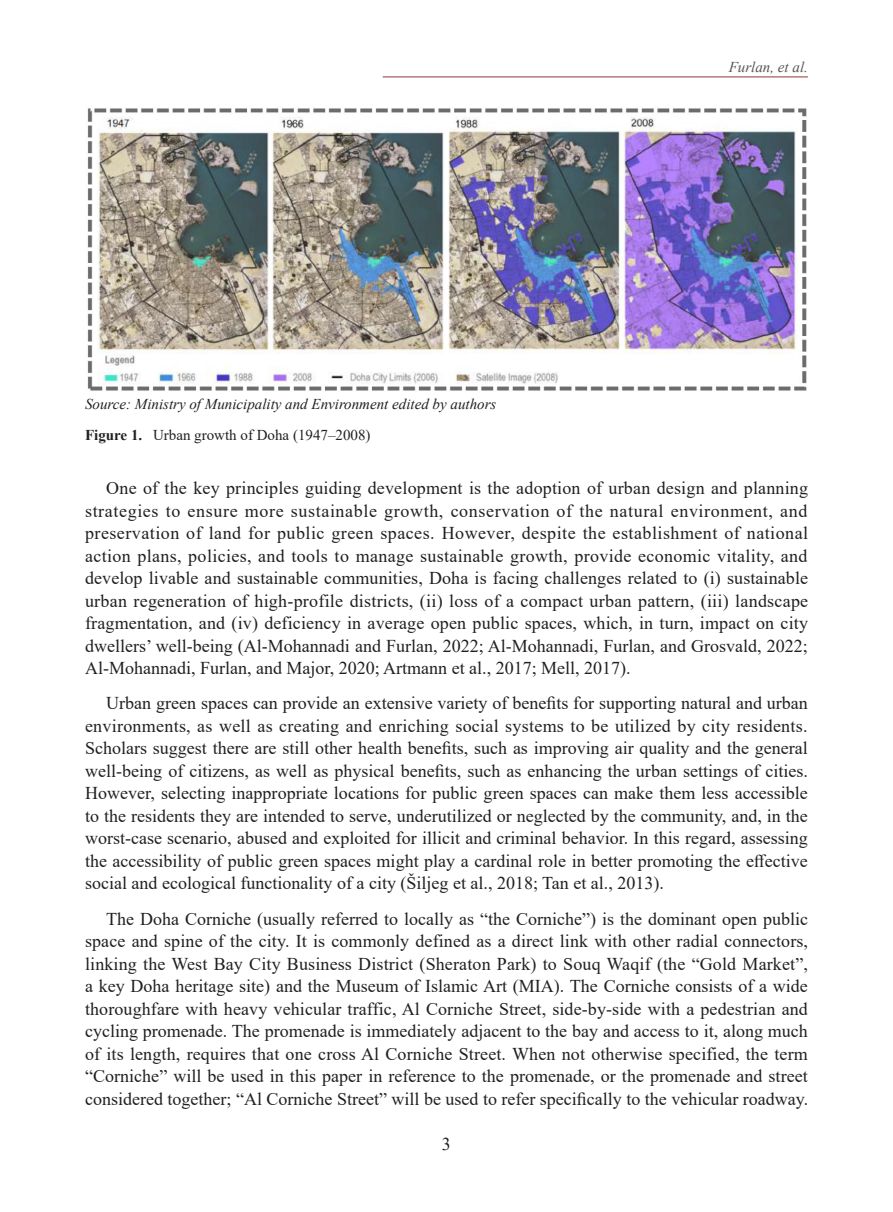
<style>
.page{position:relative;width:893px;height:1212px;background:#fff}
.page>*{position:absolute;margin:0;border:0;box-sizing:border-box;transform-origin:0 0}
.Paragraph{font:18px/22.5px "Times New Roman";color:#231f20;text-align:justify}
.table_figure_footnot{font:italic 15px "Times New Roman";color:#231f20}
.t1{font:15px "Times New Roman";color:#231f20}
.t2{font:italic 15px "Times New Roman";color:#545555}
.s1{font-weight:700}
</style>
<div class="page">
<hr style="left:383px;top:77px;width:425px;height:1px;background:#943533">
<img style="left:87px;top:108px;width:720px;height:283px">
<p class="table_figure_footnot" style="left:85px;top:394px;width:413px">Source: Ministry of Municipality and Environment edited by authors</p>
<p class="t1" style="left:85px;top:424px;width:287px"><span class="s1">Figure 1.</span> Urban growth of Doha (1947–2008)</p>
<p class="t2" style="left:729px;top:57px;width:81px">Furlan, et al.</p>
<p class="Paragraph" style="left:85px;top:476px;width:725px;text-indent:21px">One of the key principles guiding development is the adoption of urban design and planning strategies to ensure more sustainable growth, conservation of the natural environment, and preservation of land for public green spaces. However, despite the establishment of national action plans, policies, and tools to manage sustainable growth, provide economic vitality, and develop livable and sustainable communities, Doha is facing challenges related to (i) sustainable urban regeneration of high-profile districts, (ii) loss of a compact urban pattern, (iii) landscape fragmentation, and (iv) deficiency in average open public spaces, which, in turn, impact on city dwellers’ well-being (Al-Mohannadi and Furlan, 2022; Al-Mohannadi, Furlan, and Grosvald, 2022; Al-Mohannadi, Furlan, and Major, 2020; Artmann et al., 2017; Mell, 2017).</p>
<p class="Paragraph" style="left:85px;top:691px;width:724px;text-indent:21px">Urban green spaces can provide an extensive variety of benefits for supporting natural and urban environments, as well as creating and enriching social systems to be utilized by city residents.<br>Scholars suggest there are still other health benefits, such as improving air quality and the general well-being of citizens, as well as physical benefits, such as enhancing the urban settings of cities.<br>However, selecting inappropriate locations for public green spaces can make them less accessible to the residents they are intended to serve, underutilized or neglected by the community, and, in the worst-case scenario, abused and exploited for illicit and criminal behavior. In this regard, assessing the accessibility of public green spaces might play a cardinal role in better promoting the effective social and ecological functionality of a city (Šiljeg et al., 2018; Tan et al., 2013).</p>
<p class="Paragraph" style="left:85px;top:907px;width:725px;text-indent:21px">The Doha Corniche (usually referred to locally as “the Corniche”) is the dominant open public space and spine of the city. It is commonly defined as a direct link with other radial connectors, linking the West Bay City Business District (Sheraton Park) to Souq Waqif (the “Gold Market”, a key Doha heritage site) and the Museum of Islamic Art (MIA). The Corniche consists of a wide thoroughfare with heavy vehicular traffic, Al Corniche Street, side-by-side with a pedestrian and cycling promenade. The promenade is immediately adjacent to the bay and access to it, along much of its length, requires that one cross Al Corniche Street. When not otherwise specified, the term “Corniche” will be used in this paper in reference to the promenade, or the promenade and street considered together; “Al Corniche Street” will be used to refer specifically to the vehicular roadway.</p>
<p class="Paragraph" style="left:442px;top:1132px;width:10px">3</p>
</div>
